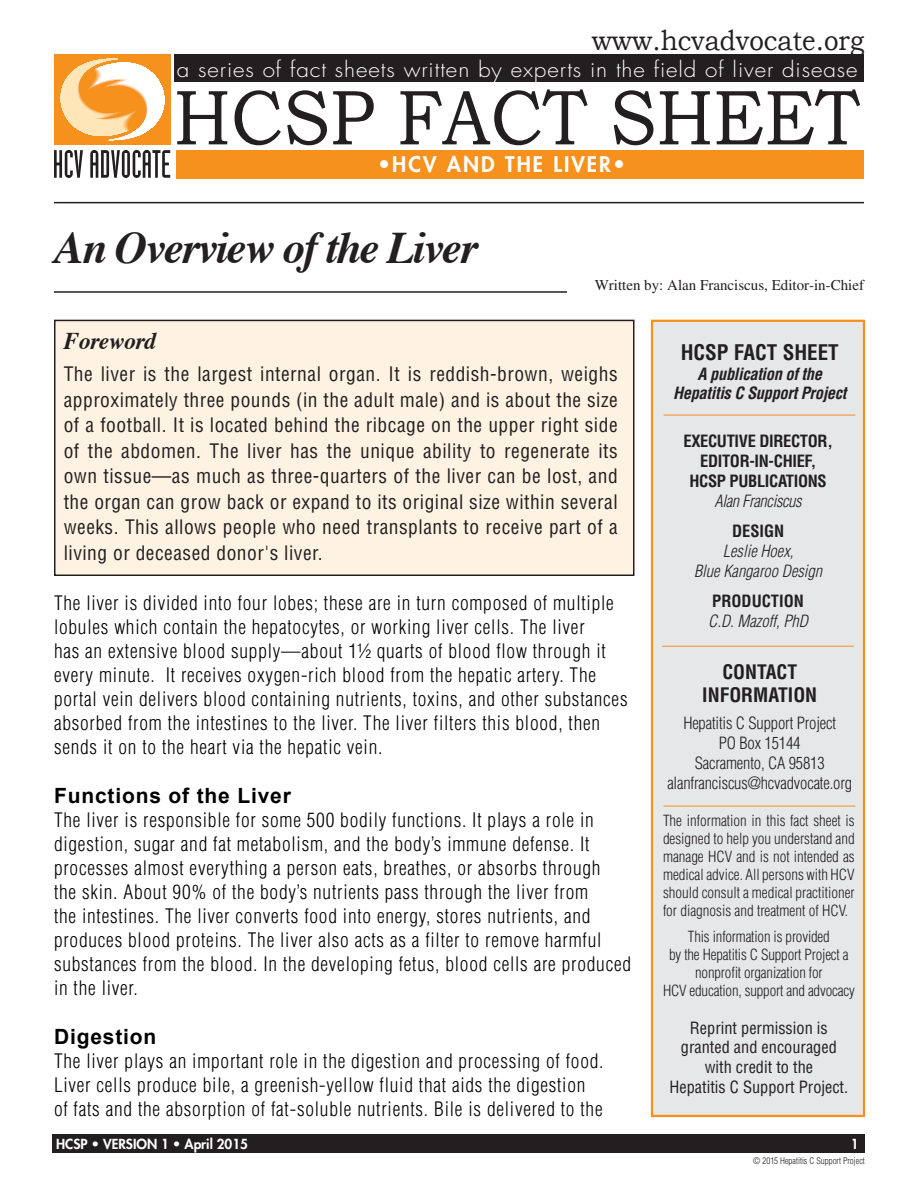
<style>
.page{position:relative;width:918px;height:1188px;background:#fff}
.page>*{position:absolute;margin:0;border:0;box-sizing:border-box;transform-origin:0 0}
.t1{font:78px "Bookman Old Style";color:#231f20;scale:.91 1}
.t2{font:italic 700 45px "Times";letter-spacing:-.04em;color:#231f20}
.t3{font:28.5px "Bookman Old Style";color:#231f20;scale:.91 1}
.t4{font:italic 700 24px "Times";letter-spacing:-.02em;color:#231f20}
.t5{font:300 21px "Futura";letter-spacing:.04em;color:#fff;scale:1.07 1}
.t6{font:700 21px "Arial";letter-spacing:.04em;color:#000}
.t7{font:800 21px "Futura";letter-spacing:.1em;color:#fff}
.t8{font:700 condensed 21px "Helvetica";color:#231f20}
.t9{font:300 condensed 19.5px/24px "Helvetica";letter-spacing:.04em;color:#000}
.t10{font:condensed 19.5px/25.5px "Helvetica";letter-spacing:.025em;color:#231f20;text-align:justify}
.t11{font:700 condensed 19.5px "Helvetica";color:#231f20}
.t12{font:300 condensed 16.5px "Helvetica";letter-spacing:-.01em;color:#231f20}
.t13{font:condensed 16.5px "Helvetica";color:#231f20}
.t14{font:700 condensed 16.5px "Helvetica";letter-spacing:-.02em;color:#231f20}
.t15{font:italic 300 condensed 16.5px "Helvetica";color:#231f20}
.t16{font:italic 700 condensed 16.5px "Helvetica";letter-spacing:-.02em;color:#231f20}
.t17{font:italic 300 condensed 16.5px "Helvetica";letter-spacing:-.02em;color:#231f20}
.t18{font:700 condensed 16.5px "Helvetica";color:#231f20}
.t19{font:300 condensed 15px/18px "Helvetica";letter-spacing:-.01em;color:#231f20;text-align:justify}
.t20{font:15px "Times";color:#231f20}
.t21{font:800 13.5px "Futura";color:#fff}
.t22{font:300 condensed 9px "Helvetica";color:#231f20}
</style>
<div class="page">
<div style="left:53px;top:1135px;width:812px;height:18px;background:#231f20"></div>
<div style="left:55px;top:320px;width:579px;height:255px;background:#fef2e3"></div>
<div style="left:54px;top:320px;width:580px;height:256px;border:2px solid #231f20"></div>
<div style="left:651px;top:320px;width:214px;height:797px;background:#e6e7e9;border:2px solid #f6911e"></div>
<hr style="left:54px;top:291px;width:513px;height:2px;background:#231f20">
<hr style="left:54px;top:202px;width:810px;height:1px;background:#231f20">
<hr style="left:664px;top:415px;width:191px;height:1px;background:#f6911e">
<hr style="left:662px;top:646px;width:192px;height:1px;background:#f6911e">
<hr style="left:664px;top:806px;width:191px;height:1px;background:#f6911e">
<div style="left:175px;top:54px;width:689px;height:28px;background:#231f20"></div>
<div style="left:176px;top:150px;width:688px;height:28px;background:#f6911e"></div>
<svg style="left:54px;top:54px;width:116px;height:124px"></svg>
<p class="t3" style="left:592px;top:22px;width:301px">www.hcvadvocate.org</p>
<p class="t5" style="left:177px;top:56px;width:638px">a series of fact sheets written by experts in the field of liver disease</p>
<p class="t1" style="left:174px;top:67px;width:755px">HCSP FACT SHEET</p>
<p class="t7" style="left:378px;top:151px;width:249px">•HCV AND THE LIVER•</p>
<p class="t2" style="left:54px;top:205px;width:425px">An Overview of the Liver</p>
<p class="t20" style="left:595px;top:277px;width:271px">Written by: Alan Franciscus, Editor-in-Chief</p>
<p class="t4" style="left:64px;top:319px;width:94px">Foreword</p>
<p class="t10" style="left:64px;top:362px;width:556px">The liver is the largest internal organ. It is reddish-brown, weighs approximately three pounds (in the adult male) and is about the size of a football. It is located behind the ribcage on the upper right side of the abdomen. The liver has the unique ability to regenerate its own tissue—as much as three-quarters of the liver can be lost, and the organ can grow back or expand to its original size within several weeks. This allows people who need transplants to receive part of a living or deceased donor's liver.</p>
<p class="t9" style="left:54px;top:590px;width:575px">The liver is divided into four lobes; these are in turn composed of multiple lobules which contain the hepatocytes, or working liver cells. The liver<br>has an extensive blood supply—about 1½ quarts of blood flow through it every minute. It receives oxygen-rich blood from the hepatic artery. The portal vein delivers blood containing nutrients, toxins, and other substances absorbed from the intestines to the liver. The liver filters this blood, then sends it on to the heart via the hepatic vein.</p>
<p class="t6" style="left:54px;top:782px;width:239px">Functions of the Liver</p>
<p class="t9" style="left:54px;top:808px;width:579px">The liver is responsible for some 500 bodily functions. It plays a role in digestion, sugar and fat metabolism, and the body’s immune defense. It processes almost everything a person eats, breathes, or absorbs through<br>the skin. About 90% of the body’s nutrients pass through the liver from<br>the intestines. The liver converts food into energy, stores nutrients, and produces blood proteins. The liver also acts as a filter to remove harmful substances from the blood. In the developing fetus, blood cells are produced in the liver.</p>
<p class="t6" style="left:54px;top:1023px;width:104px">Digestion</p>
<p class="t9" style="left:54px;top:1049px;width:551px">The liver plays an important role in the digestion and processing of food.<br>Liver cells produce bile, a greenish-yellow fluid that aids the digestion of fats and the absorption of fat-soluble nutrients. Bile is delivered to the</p>
<p class="t21" style="left:56px;top:1135px;width:193px">HCSP • VERSION 1 • April 2015</p>
<p class="t8" style="left:681px;top:339px;width:159px">HCSP FACT SHEET</p>
<p class="t16" style="left:698px;top:363px;width:126px">A publication of the</p>
<p class="t16" style="left:673px;top:383px;width:175px">Hepatitis C Support Project</p>
<p class="t14" style="left:683px;top:431px;width:151px">EXECUTIVE DIRECTOR,</p>
<p class="t14" style="left:700px;top:451px;width:118px">EDITOR-IN-CHIEF,</p>
<p class="t14" style="left:689px;top:471px;width:139px">HCSP PUBLICATIONS</p>
<p class="t17" style="left:715px;top:490px;width:89px">Alan Franciscus</p>
<p class="t14" style="left:732px;top:521px;width:54px">DESIGN</p>
<p class="t15" style="left:723px;top:541px;width:72px">Leslie Hoex,</p>
<p class="t15" style="left:694px;top:560px;width:130px">Blue Kangaroo Design</p>
<p class="t18" style="left:712px;top:591px;width:93px">PRODUCTION</p>
<p class="t15" style="left:708px;top:610px;width:101px">C.D. Mazoff, PhD</p>
<p class="t11" style="left:722px;top:659px;width:76px">CONTACT</p>
<p class="t11" style="left:702px;top:683px;width:116px">INFORMATION</p>
<p class="t12" style="left:683px;top:713px;width:154px">Hepatitis C Support Project</p>
<p class="t12" style="left:719px;top:733px;width:83px">PO Box 15144</p>
<p class="t12" style="left:695px;top:753px;width:132px">Sacramento, CA 95813</p>
<p class="t12" style="left:667px;top:773px;width:186px">alanfranciscus@hcvadvocate.org</p>
<p class="t19" style="left:663px;top:812px;width:193px">The information in this fact sheet is designed to help you understand and manage HCV and is not intended as medical advice. All persons with HCV should consult a medical practitioner for diagnosis and treatment of HCV.</p>
<p class="t19" style="left:688px;top:927px;width:143px">This information is provided</p>
<p class="t19" style="left:669px;top:945px;width:181px;text-align:center">by the Hepatitis C Support Project a nonprofit organization for</p>
<p class="t19" style="left:663px;top:981px;width:193px">HCV education, support and advocacy</p>
<p class="t13" style="left:690px;top:1017px;width:139px">Reprint permission is</p>
<p class="t13" style="left:681px;top:1037px;width:158px">granted and encouraged</p>
<p class="t13" style="left:705px;top:1057px;width:110px">with credit to the</p>
<p class="t13" style="left:670px;top:1077px;width:180px">Hepatitis C Support Project.</p>
<p class="t21" style="left:851px;top:1136px;width:9px">1</p>
<p class="t22" style="left:753px;top:1156px;width:113px">© 2015 Hepatitis C Support Project</p>
</div>
